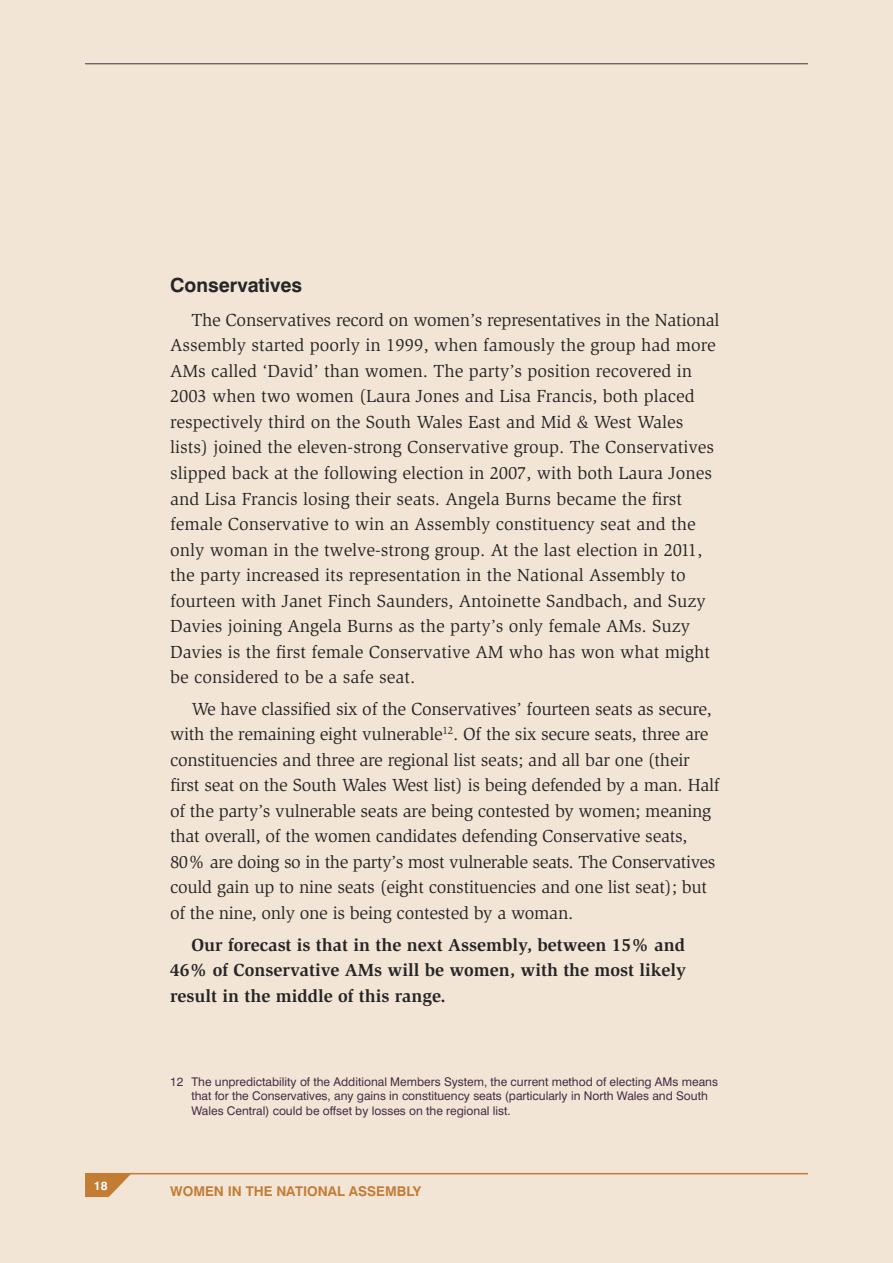
<style>
.page{position:relative;width:893px;height:1263px;background:#f3e5d6}
.page>*{position:absolute;margin:0;border:0;box-sizing:border-box;transform-origin:0 0}
.t1{font:700 19.5px "Swiss 721 BT";color:#272627}
.t2{font:18px/25.5px "Slimbach Std";color:#272627}
.t3{font:700 18px/25.5px "Slimbach Std";color:#272627;text-align:justify}
.t4{font:700 13.5px "Swiss 721 BT";color:#c37c34}
.t5{font:12px/14.4px "Swiss 721 BT";color:#472e47}
.t6{font:700 12px "Swiss 721 BT";color:#fff}
</style>
<div class="page">
<hr style="left:85px;top:1173px;width:723px;height:1px;background:#c37c34">
<svg style="left:85px;top:1174px;width:46px;height:23px"></svg>
<hr style="left:85px;top:63px;width:723px;height:1px;background:#472e47">
<p class="t6" style="left:94px;top:1181px;width:15px">18</p>
<p class="t1" style="left:170px;top:278px;width:134px">Conservatives</p>
<p class="t2" style="left:170px;top:307px;width:551px;text-indent:21px">The Conservatives record on women’s representatives in the National Assembly started poorly in 1999, when famously the group had more AMs called ‘David’ than women. The party’s position recovered in 2003 when two women (Laura Jones and Lisa Francis, both placed respectively third on the South Wales East and Mid &amp; West Wales lists) joined the eleven-strong Conservative group. The Conservatives slipped back at the following election in 2007, with both Laura Jones and Lisa Francis losing their seats. Angela Burns became the first female Conservative to win an Assembly constituency seat and the only woman in the twelve-strong group. At the last election in 2011, the party increased its representation in the National Assembly to fourteen with Janet Finch Saunders, Antoinette Sandbach, and Suzy Davies joining Angela Burns as the party’s only female AMs. Suzy Davies is the first female Conservative AM who has won what might be considered to be a safe seat.</p>
<p class="t2" style="left:170px;top:696px;width:551px;text-indent:21px">We have classified six of the Conservatives’ fourteen seats as secure, with the remaining eight vulnerable<sup>12</sup>. Of the six secure seats, three are constituencies and three are regional list seats; and all bar one (their first seat on the South Wales West list) is being defended by a man. Half of the party’s vulnerable seats are being contested by women; meaning that overall, of the women candidates defending Conservative seats, 80% are doing so in the party’s most vulnerable seats. The Conservatives could gain up to nine seats (eight constituencies and one list seat); but of the nine, only one is being contested by a woman.</p>
<p class="t3" style="left:170px;top:933px;width:518px;text-indent:21px">Our forecast is that in the next Assembly, between 15% and 46% of Conservative AMs will be women, with the most likely result in the middle of this range.</p>
<p class="t5" style="left:191px;top:1075px;width:528px;text-indent:-21px">12 The unpredictability of the Additional Members System, the current method of electing AMs means that for the Conservatives, any gains in constituency seats (particularly in North Wales and South<br>Wales Central) could be offset by losses on the regional list.</p>
<p class="t4" style="left:170px;top:1186px;width:252px">WOMEN IN THE NATIONAL ASSEMBLY</p>
</div>
